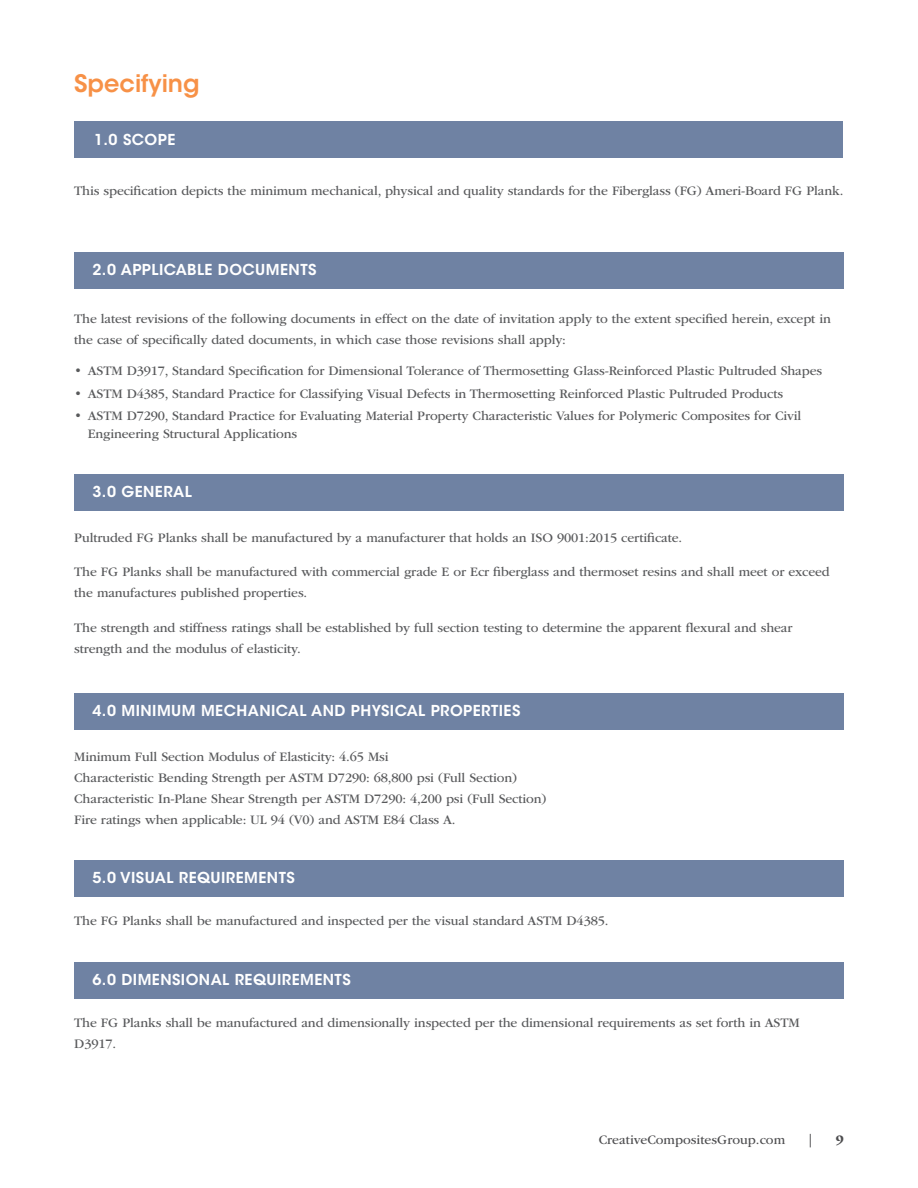
<style>
.page{position:relative;width:918px;height:1188px;background:#fff}
.page>*{position:absolute;margin:0;border:0;box-sizing:border-box;transform-origin:0 0}
.t1{font:600 24px "ITC Avant Garde Std";color:#f79147}
.t2{font:600 15px "ITC Avant Garde Std";letter-spacing:.03em;color:#fff}
.t3{font:13.5px/21px "ITC Garamond Std";letter-spacing:-.01em;color:#58595b}
.t4{font:13.5px "ITC Garamond Std";color:#4d4d4f}
.t5{font:700 13.5px "ITC Garamond Std";color:#4d4d4f}
</style>
<div class="page">
<div style="left:74px;top:122px;width:769px;height:36px;background:#6f82a3"></div>
<div style="left:74px;top:252px;width:770px;height:36px;background:#6f82a3"></div>
<div style="left:74px;top:475px;width:770px;height:36px;background:#6f82a3"></div>
<div style="left:74px;top:693px;width:770px;height:36px;background:#6f82a3"></div>
<div style="left:74px;top:860px;width:770px;height:37px;background:#6f82a3"></div>
<div style="left:74px;top:963px;width:770px;height:36px;background:#6f82a3"></div>
<h1 class="t1" style="left:74px;top:68px;width:127px">Specifying</h1>
<p class="t2" style="left:94px;top:130px;width:83px">1.0 SCOPE</p>
<p class="t3" style="left:74px;top:180px;width:771px">This specification depicts the minimum mechanical, physical and quality standards for the Fiberglass (FG) Ameri-Board FG Plank.</p>
<p class="t2" style="left:93px;top:260px;width:225px">2.0 APPLICABLE DOCUMENTS</p>
<p class="t3" style="left:74px;top:308px;width:758px">The latest revisions of the following documents in effect on the date of invitation apply to the extent specified herein, except in the case of specifically dated documents, in which case those revisions shall apply:</p>
<p class="t3" style="left:74px;top:360px;width:750px">• ASTM D3917, Standard Specification for Dimensional Tolerance of Thermosetting Glass-Reinforced Plastic Pultruded Shapes</p>
<p class="t3" style="left:74px;top:383px;width:711px">• ASTM D4385, Standard Practice for Classifying Visual Defects in Thermosetting Reinforced Plastic Pultruded Products</p>
<p class="t3" style="left:88px;top:407px;width:715px;line-height:18px;text-indent:-14px">• ASTM D7290, Standard Practice for Evaluating Material Property Characteristic Values for Polymeric Composites for Civil<br>Engineering Structural Applications</p>
<p class="t2" style="left:93px;top:482px;width:101px">3.0 GENERAL</p>
<p class="t3" style="left:74px;top:527px;width:610px">Pultruded FG Planks shall be manufactured by a manufacturer that holds an ISO 9001:2015 certificate.</p>
<p class="t3" style="left:74px;top:562px;width:757px">The FG Planks shall be manufactured with commercial grade E or Ecr fiberglass and thermoset resins and shall meet or exceed the manufactures published properties.</p>
<p class="t3" style="left:74px;top:617px;width:720px">The strength and stiffness ratings shall be established by full section testing to determine the apparent flexural and shear strength and the modulus of elasticity.</p>
<p class="t2" style="left:93px;top:701px;width:429px">4.0 MINIMUM MECHANICAL AND PHYSICAL PROPERTIES</p>
<p class="t3" style="left:74px;top:746px;width:474px">Minimum Full Section Modulus of Elasticity: 4.65 Msi<br>Characteristic Bending Strength per ASTM D7290: 68,800 psi (Full Section)<br>Characteristic In-Plane Shear Strength per ASTM D7290: 4,200 psi (Full Section)<br>Fire ratings when applicable: UL 94 (V0) and ASTM E84 Class A.</p>
<p class="t2" style="left:93px;top:868px;width:204px">5.0 VISUAL REQUIREMENTS</p>
<p class="t3" style="left:74px;top:910px;width:536px">The FG Planks shall be manufactured and inspected per the visual standard ASTM D4385.</p>
<p class="t2" style="left:93px;top:971px;width:260px">6.0 DIMENSIONAL REQUIREMENTS</p>
<p class="t3" style="left:74px;top:1013px;width:727px">The FG Planks shall be manufactured and dimensionally inspected per the dimensional requirements as set forth in ASTM<br>D3917.</p>
<p class="t4" style="left:599px;top:1132px;width:188px">CreativeCompositesGroup.com</p>
<p class="t4" style="left:807px;top:1132px;width:9px">|</p>
<p class="t5" style="left:836px;top:1132px;width:9px">9</p>
</div>
